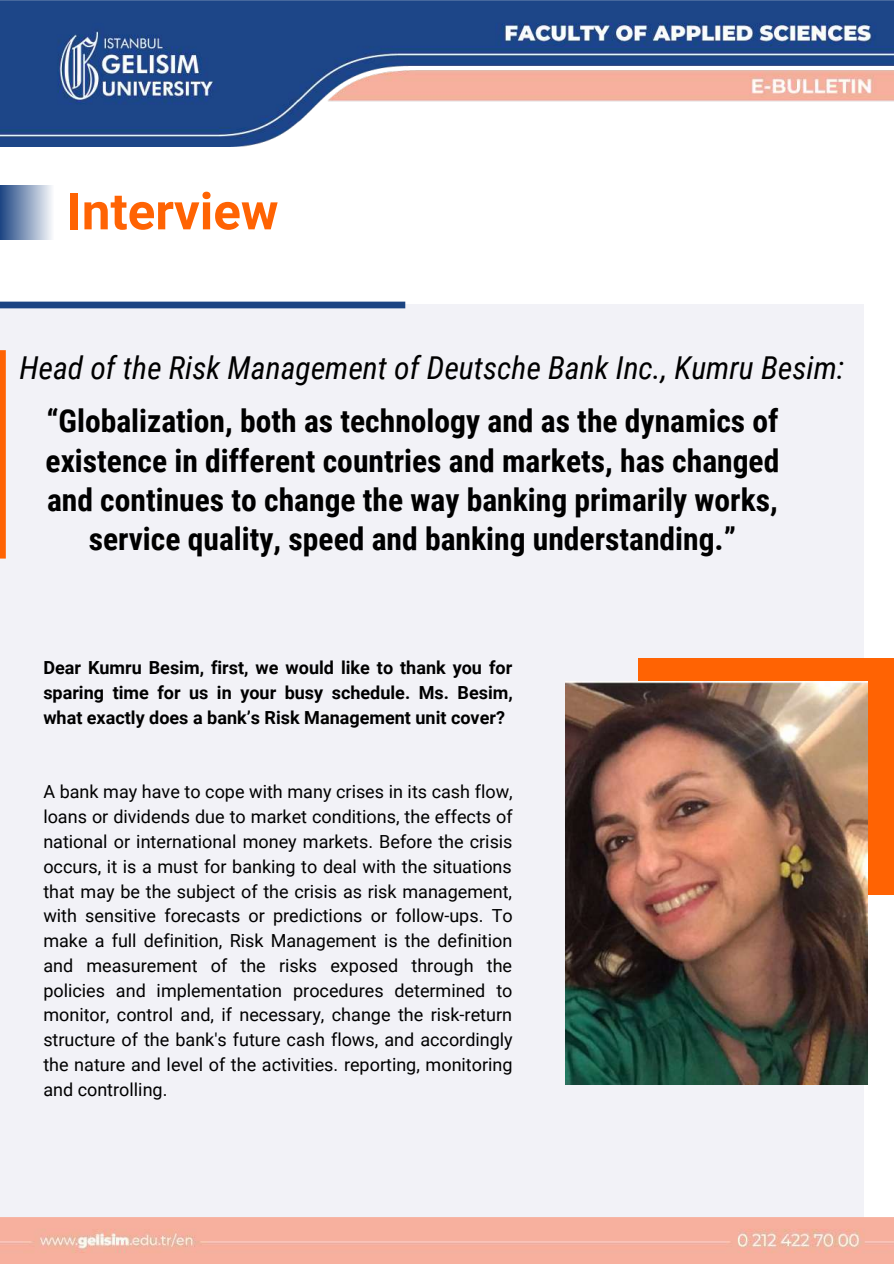
<style>
.page{position:relative;width:894px;height:1264px;background:#fff}
.page>*{position:absolute;margin:0;border:0;box-sizing:border-box;transform-origin:0 0}
.t1{font:700 51px "Roboto";color:#ff6303}
.t2{font:700 31.5px/39.5px "Roboto Condensed";color:#000;text-align:center}
.t3{font:italic 31.5px "Roboto Condensed";color:#000}
.t4{font:18px/24.8px "Roboto";color:#000;text-align:justify}
.t5{font:700 18px/24.8px "Roboto";color:#000;text-align:justify}
</style>
<div class="page">
<div style="left:0;top:304px;width:862px;height:937px;background:#f2f2f7"></div>
<svg style="left:0;top:301px;width:405px;height:7px;background:#30548d"></svg>
<svg style="left:0;top:350px;width:6px;height:208px"></svg>
<div style="left:0;top:185px;width:54px;height:55px;background:linear-gradient(to right,#1d4583,#f7f8fb)"></div>
<img style="left:0;top:0;width:893px;height:146px">
<img style="left:0;top:1217px;width:893px;height:46px">
<div style="left:638px;top:658px;width:255px;height:236px;background:#ff6303"></div>
<img style="left:565px;top:682px;width:302px;height:402px">
<h1 class="t1" style="left:67px;top:182px;width:213px">Interview</h1>
<h2 class="t3" style="left:19px;top:350px;width:826px">Head of the Risk Management of Deutsche Bank Inc., Kumru Besim:</h2>
<h2 class="t2" style="left:46px;top:402px;width:735px">“Globalization, both as technology and as the dynamics of existence in different countries and markets, has changed and continues to change the way banking primarily works, service quality, speed and banking understanding.”</h2>
<p class="t5" style="left:43px;top:656px;width:471px">Dear Kumru Besim, first, we would like to thank you for sparing time for us in your busy schedule. Ms. Besim, what exactly does a bank’s Risk Management unit cover?</p>
<p class="t4" style="left:43px;top:779px;width:471px">A bank may have to cope with many crises in its cash flow, loans or dividends due to market conditions, the effects of national or international money markets. Before the crisis occurs, it is a must for banking to deal with the situations that may be the subject of the crisis as risk management, with sensitive forecasts or predictions or follow-ups. To make a full definition, Risk Management is the definition and measurement of the risks exposed through the policies and implementation procedures determined to monitor, control and, if necessary, change the risk-return structure of the bank's future cash flows, and accordingly the nature and level of the activities. reporting, monitoring and controlling.</p>
</div>
